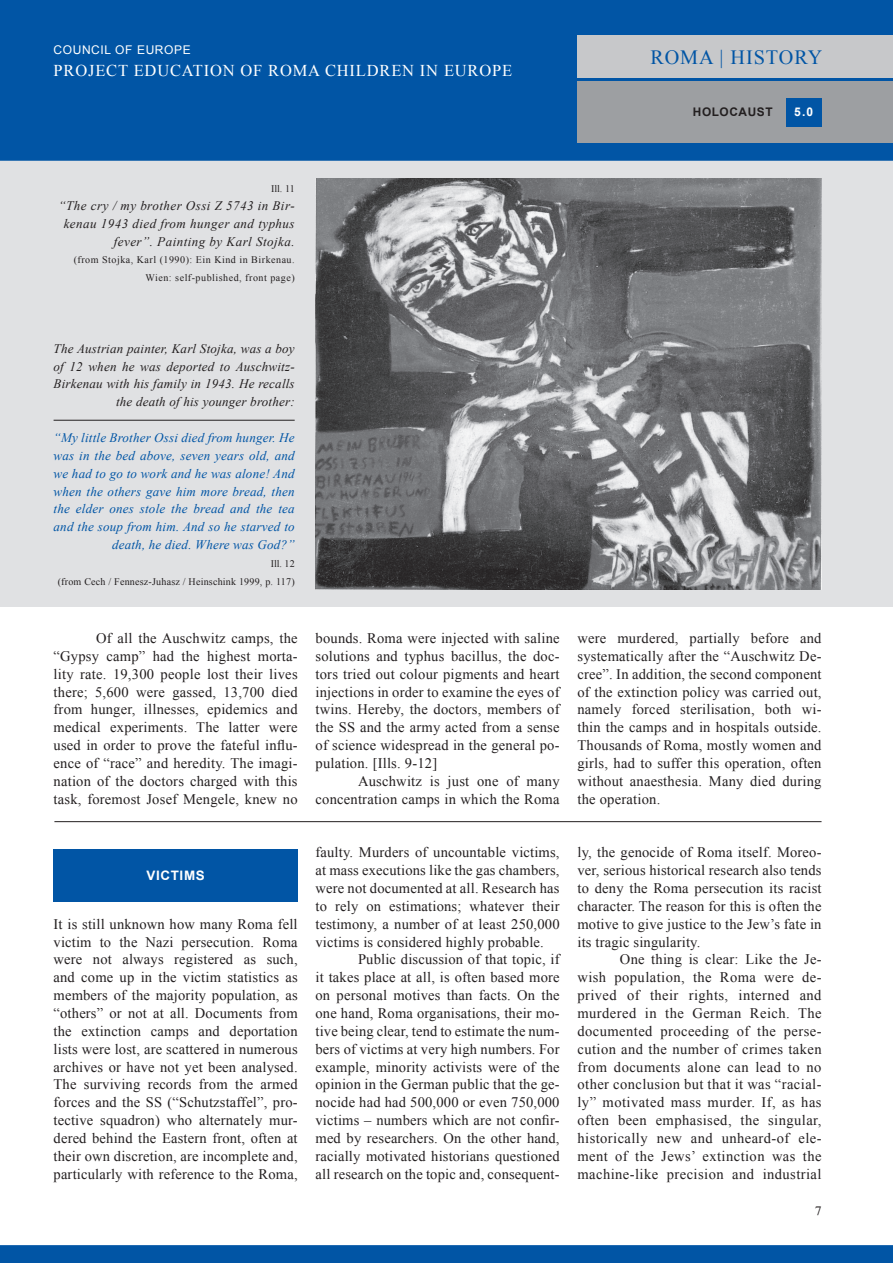
<style>
.page{position:relative;width:893px;height:1263px;background:#fff}
.page>*{position:absolute;margin:0;border:0;box-sizing:border-box;transform-origin:0 0}
.t1{font:20.25px "Times New Roman";letter-spacing:.045em;color:#0155a5}
.t2{font:16.5px "Times New Roman";letter-spacing:.05em;color:#fff}
.t3{font:14.55px/17.9px "Times New Roman";letter-spacing:.015em;color:#231f20;text-align:justify}
.t4{font:italic 13.05px/17.9px "Times New Roman";letter-spacing:.015em;color:#0155a5;text-align:right}
.t5{font:italic 13.05px/17.9px "Times New Roman";letter-spacing:.015em;color:#231f20;text-align:right}
.t6{font:italic 13.05px/17.9px "Times New Roman";letter-spacing:.035em;color:#231f20;text-align:right}
.t7{font:700 13.05px "Arial";letter-spacing:.05em;color:#fff}
.t8{font:12px "Arial";letter-spacing:.05em;color:#fff}
.t9{font:700 12px "Arial";color:#fff}
.t10{font:700 11.85px "Arial";letter-spacing:.05em;color:#231f20}
.t11{font:10.05px/17.9px "Times New Roman";letter-spacing:.05em;color:#231f20;text-align:right}
.t12{font:10.05px/17.9px "Times New Roman";letter-spacing:.02em;color:#231f20;text-align:right}
</style>
<div class="page">
<div style="left:0;top:160px;width:893px;height:447px;background:#e0e1e3"></div>
<div style="left:0;top:0;width:893px;height:161px;background:#0155a5"></div>
<div style="left:577px;top:81px;width:316px;height:62px;background:#9d9fa2"></div>
<div style="left:577px;top:36px;width:316px;height:42px;background:#c7c8ca"></div>
<div style="left:786px;top:98px;width:35px;height:28px;background:#0155a5"></div>
<div style="left:0;top:1245px;width:893px;height:18px;background:#0155a5"></div>
<div style="left:54px;top:849px;width:244px;height:52px;background:#0155a5"></div>
<img style="left:315px;top:179px;width:506px;height:410px">
<hr style="left:54px;top:420px;width:241px;height:1px;background:#231f20">
<hr style="left:54px;top:821px;width:767px;height:1px;background:#231f20">
<p class="t8" style="left:54px;top:42px;width:137px">COUNCIL OF EUROPE</p>
<p class="t2" style="left:54px;top:59px;width:460px">Project Education of Roma Children in Europe</p>
<h1 class="t1" style="left:650px;top:44px;width:173px">Roma | History</h1>
<p class="t9" style="left:794px;top:104px;width:21px">5.0</p>
<p class="t10" style="left:693px;top:104px;width:81px">HOLOCAUST</p>
<p class="t11" style="left:271px;top:179px;width:25px">Ill. 11</p>
<p class="t6" style="left:59px;top:196px;width:238px">“The cry / my brother Ossi Z 5743 in Bir&shy;kenau 1943 died from hunger and typhus fever”. Painting by Karl Stojka.</p>
<p class="t11" style="left:74px;top:251px;width:222px">(from Stojka, Karl (1990): Ein Kind in Birkenau.<br>Wien: self-published, front page)</p>
<p class="t5" style="left:54px;top:339px;width:243px">The Austrian painter, Karl Stojka, was a boy of 12 when he was deported to Auschwitz-Birkenau with his family in 1943. He recalls the death of his younger brother:</p>
<p class="t4" style="left:54px;top:428px;width:243px">“My little Brother Ossi died from hunger. He was in the bed above, seven years old, and we had to go to work and he was alone! And when the others gave him more bread, then the elder ones stole the bread and the tea and the soup from him. And so he starved to death, he died. Where was God?”</p>
<p class="t12" style="left:58px;top:555px;width:238px">Ill. 12<br>(from Cech / Fennesz-Juhasz / Heinschink 1999, p. 117)</p>
<p class="t3" style="left:54px;top:629px;width:246px;text-indent:43px">Of all the Auschwitz camps, the “Gypsy camp” had the highest morta&shy;lity rate. 19,300 people lost their lives there; 5,600 were gassed, 13,700 died from hunger, illnesses, epidemics and medical experiments. The latter were used in order to prove the fateful influ&shy;ence of “race” and heredity. The imagi&shy;nation of the doctors charged with this task, foremost Josef Mengele, knew no</p>
<p class="t3" style="left:315px;top:629px;width:247px">bounds. Roma were injected with saline solutions and typhus bacillus, the doc&shy;tors tried out colour pigments and heart injections in order to examine the eyes of twins. Hereby, the doctors, members of the SS and the army acted from a sense of science widespread in the general po&shy;pulation. [Ills. 9-12]</p>
<p class="t3" style="left:315px;top:772px;width:246px;text-align:right">Auschwitz is just one of many concentration camps in which the Roma</p>
<p class="t7" style="left:146px;top:867px;width:60px">VICTIMS</p>
<p class="t3" style="left:54px;top:915px;width:246px">It is still unknown how many Roma fell victim to the Nazi persecution. Roma were not always registered as such, and come up in the victim statistics as members of the majority population, as “others” or not at all. Documents from the extinction camps and deportation lists were lost, are scattered in numerous archives or have not yet been analysed.<br>The surviving records from the armed forces and the SS (“Schutzstaffel”, pro&shy;tective squadron) who alternately mur&shy;dered behind the Eastern front, often at their own discretion, are incomplete and, particularly with reference to the Roma,</p>
<p class="t3" style="left:315px;top:843px;width:246px">faulty. Murders of uncountable victims, at mass executions like the gas chambers, were not documented at all. Research has to rely on estimations; whatever their testimony, a number of at least 250,000 victims is considered highly probable.</p>
<p class="t3" style="left:315px;top:950px;width:247px;text-indent:43px">Public discussion of that topic, if it takes place at all, is often based more on personal motives than facts. On the one hand, Roma organisations, their mo&shy;tive being clear, tend to estimate the num&shy;bers of victims at very high numbers. For example, minority activists were of the opinion in the German public that the ge&shy;nocide had had 500,000 or even 750,000 victims – numbers which are not confir&shy;med by researchers. On the other hand, racially motivated historians questioned all research on the topic and, consequent-</p>
<p class="t3" style="left:577px;top:629px;width:246px">were murdered, partially before and systematically after the “Auschwitz De&shy;cree”. In addition, the second component of the extinction policy was carried out, namely forced sterilisation, both wi&shy;thin the camps and in hospitals outside.<br>Thousands of Roma, mostly women and girls, had to suffer this operation, often without anaesthesia. Many died during the operation.</p>
<p class="t3" style="left:577px;top:843px;width:246px">ly, the genocide of Roma itself. Moreo&shy;ver, serious historical research also tends to deny the Roma persecution its racist character. The reason for this is often the motive to give justice to the Jew’s fate in its tragic singularity.</p>
<p class="t3" style="left:577px;top:950px;width:246px;text-indent:43px">One thing is clear: Like the Je&shy;wish population, the Roma were de&shy;prived of their rights, interned and murdered in the German Reich. The documented proceeding of the perse&shy;cution and the number of crimes taken from documents alone can lead to no other conclusion but that it was “racial&shy;ly” motivated mass murder. If, as has often been emphasised, the singular, historically new and unheard-of ele&shy;ment of the Jews’ extinction was the machine-like precision and industrial</p>
</div>
